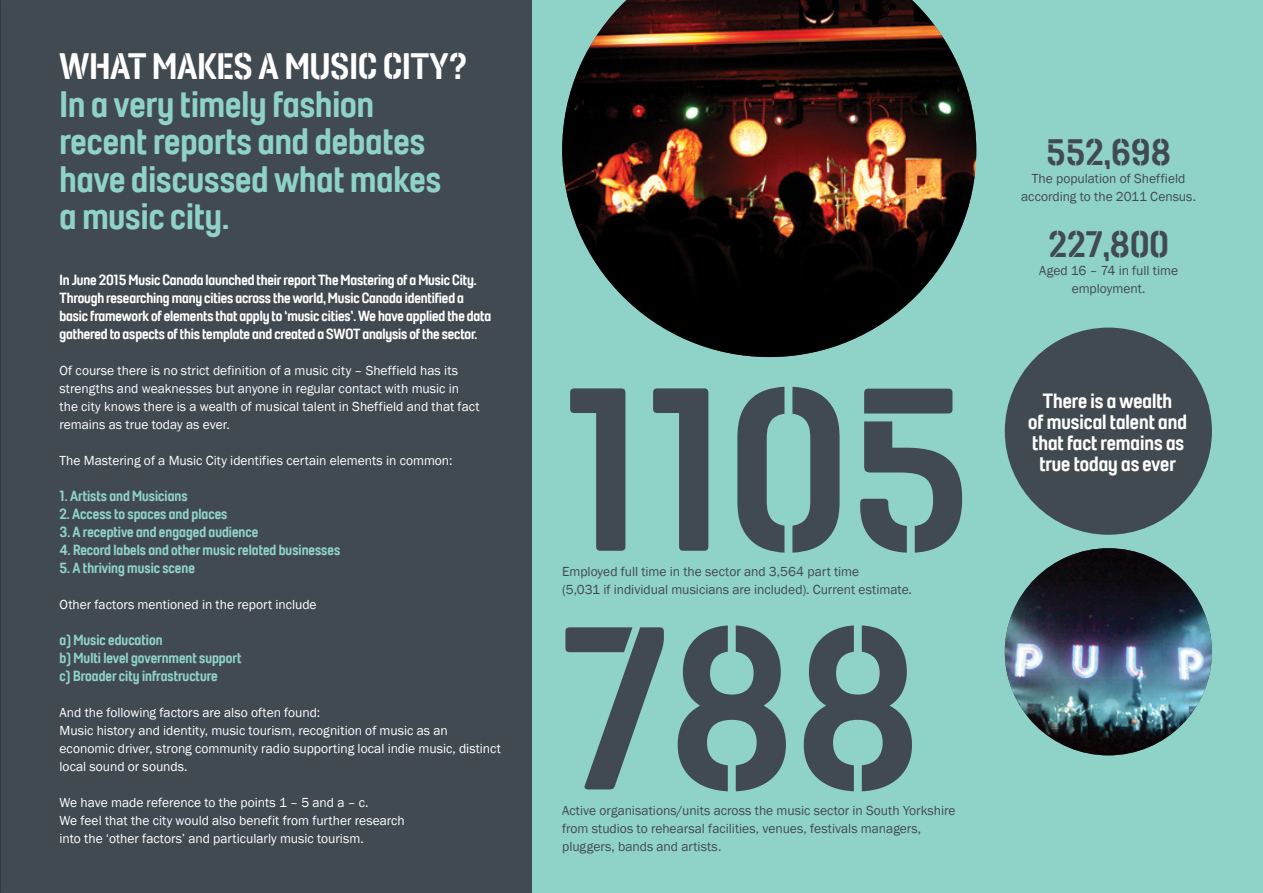
<style>
.page{position:relative;width:1263px;height:893px;background:#424a51}
.page>*{position:absolute;margin:0;border:0;box-sizing:border-box;transform-origin:0 0}
.t1{font:234.3px "Sheffield Stencil";color:#424a51}
.t2{font:37.5px/37.5px "Sheffield Headline";color:#8fd2c7}
.t3{font:37.5px "Sheffield Stencil";color:#fff}
.t4{font:37.5px "Sheffield Stencil";color:#424a51}
.t5{font:21px/21px "Sheffield Headline";color:#fff;text-align:center}
.t6{font:15px/18px "Sheffield Headline";letter-spacing:-.01em;color:#fff}
.t7{font:15px/18px "Sheffield Headline";color:#8fd2c7}
.t8{font:13.5px/18px "Franklin Gothic";color:#fff}
.t9{font:13.5px/18px "Franklin Gothic";color:#424a51}
</style>
<div class="page">
<div style="left:532px;top:0;width:731px;height:893px;background:#8fd2c7"></div>
<img style="left:0;top:0;width:1px;height:893px">
<svg style="left:570px;top:387px;width:392px;height:166px"></svg>
<img style="left:562px;top:0;width:414px;height:357px">
<img style="left:1005px;top:548px;width:207px;height:207px;border-radius:104px">
<div style="left:1005px;top:328px;width:207px;height:207px;background:#424a51;border-radius:50%"></div>
<h2 class="t3" style="left:60px;top:43px;width:409px">WHAT MAKES A MUSIC CITY?</h2>
<h2 class="t2" style="left:60px;top:84px;width:383px">In a very timely fashion recent reports and debates have discussed what makes a music city.</h2>
<p class="t6" style="left:60px;top:271px;width:433px">In June 2015 Music Canada launched their report The Mastering of a Music City.<br>Through researching many cities across the world, Music Canada identified a basic framework of elements that apply to ‘music cities’. We have applied the data gathered to aspects of this template and created a SWOT analysis of the sector.</p>
<p class="t8" style="left:60px;top:362px;width:421px">Of course there is no strict definition of a music city – Sheffield has its strengths and weaknesses but anyone in regular contact with music in the city knows there is a wealth of musical talent in Sheffield and that fact remains as true today as ever.</p>
<p class="t8" style="left:60px;top:452px;width:394px">The Mastering of a Music City identifies certain elements in common:</p>
<p class="t7" style="left:60px;top:487px;width:130px">1. Artists and Musicians</p>
<p class="t7" style="left:60px;top:505px;width:169px">2. Access to spaces and places</p>
<p class="t7" style="left:60px;top:523px;width:200px">3. A receptive and engaged audience</p>
<p class="t7" style="left:60px;top:541px;width:282px">4. Record labels and other music related businesses</p>
<p class="t7" style="left:60px;top:559px;width:137px">5. A thriving music scene</p>
<p class="t8" style="left:60px;top:596px;width:259px">Other factors mentioned in the report include</p>
<p class="t7" style="left:60px;top:631px;width:183px">a) Music education<br>b) Multi level government support c) Broader city infrastructure</p>
<p class="t8" style="left:60px;top:704px;width:443px">And the following factors are also often found:<br>Music history and identity, music tourism, recognition of music as an economic driver, strong community radio supporting local indie music, distinct local sound or sounds.</p>
<p class="t8" style="left:60px;top:794px;width:347px">We have made reference to the points 1 – 5 and a – c.<br>We feel that the city would also benefit from further research into the ‘other factors’ and particularly music tourism.</p>
<p class="t9" style="left:562px;top:563px;width:351px">Employed full time in the sector and 3,564 part time<br>(5,031 if individual musicians are included). Current estimate.</p>
<h1 class="t1" style="left:562px;top:564px;width:360px">788</h1>
<p class="t9" style="left:562px;top:801px;width:395px">Active organisations/units across the music sector in South Yorkshire from studios to rehearsal facilities, venues, festivals managers, pluggers, bands and artists.</p>
<h2 class="t4" style="left:1046px;top:129px;width:126px">552,698</h2>
<p class="t9" style="left:1021px;top:170px;width:176px;text-align:center">The population of Sheffield according to the 2011 Census.</p>
<h2 class="t4" style="left:1048px;top:220px;width:122px">227,800</h2>
<p class="t9" style="left:1039px;top:261px;width:140px;text-align:center">Aged 16 – 74 in full time employment.</p>
<h3 class="t5" style="left:1028px;top:389px;width:160px">There is a wealth<br>of musical talent and that fact remains as true today as ever</h3>
</div>
